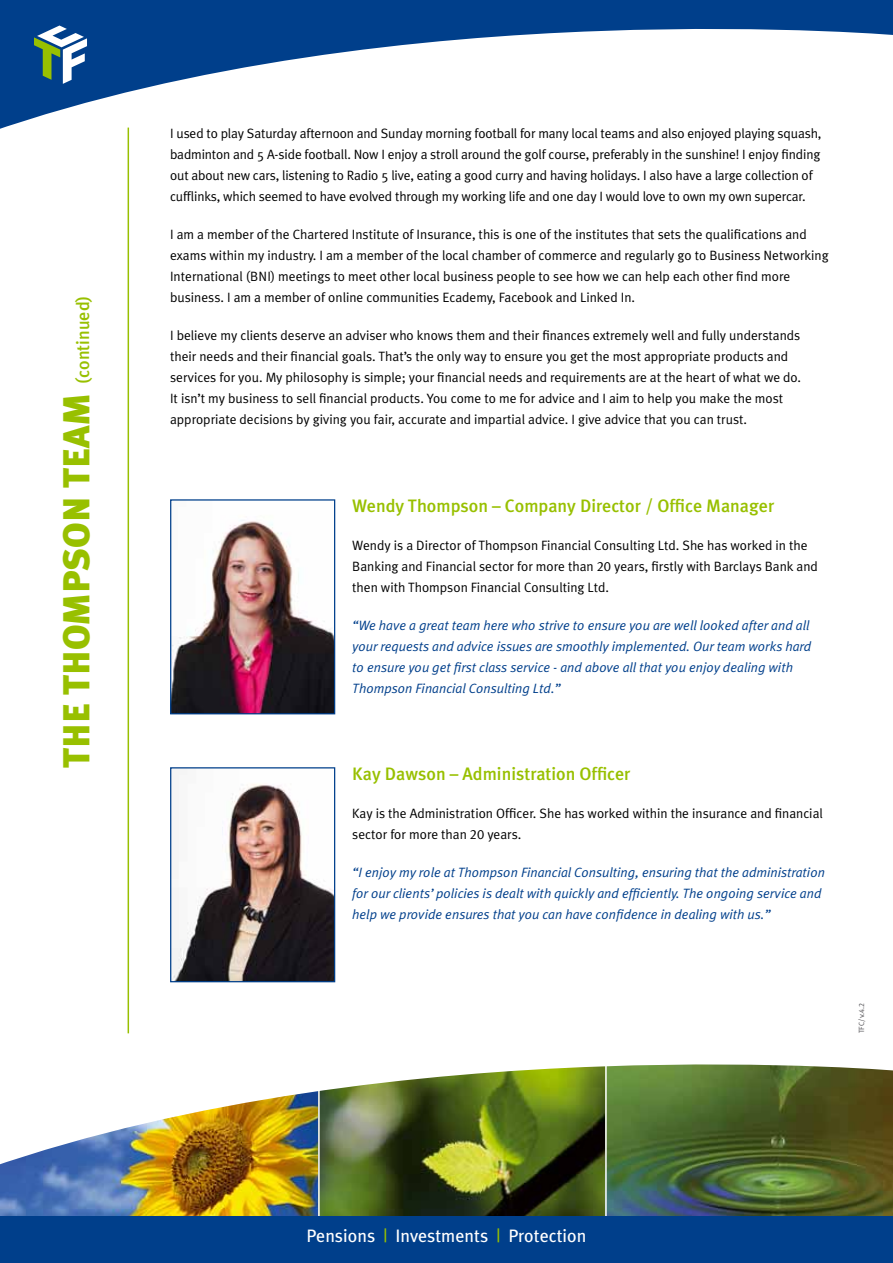
<style>
.page{position:relative;width:893px;height:1263px;background:#fff}
.page>*{position:absolute;margin:0;border:0;box-sizing:border-box;transform-origin:0 0}
.t1{font:900 37.5px "Meta Plus";color:#98c000}
.t2{font:500 18px "Meta Plus";color:#98c000}
.t3{font:18px "Meta Plus";color:#fff}
.t4{font:13.5px/21px "Meta Plus Normal";color:#000}
.t5{font:italic 13.5px/21px "Meta Plus Normal";color:#003f8b}
.t6{font:7.5px "Meta Plus Normal Caps";color:#504f53}
.s1{font-weight:500;font-size:18px}
.s2{font-family:"Meta Plus Normal Caps"}
.s3{color:#98c000}
</style>
<div class="page">
<img style="left:0;top:1168px;width:318px;height:48px">
<img style="left:320px;top:1168px;width:573px;height:48px">
<img style="left:0;top:1020px;width:893px;height:148px">
<hr style="left:318px;top:1070px;width:2px;height:193px;background:#fff">
<hr style="left:605px;top:1055px;width:2px;height:208px;background:#fff">
<svg style="left:0;top:0;width:893px;height:133px"></svg>
<svg style="left:34px;top:26px;width:53px;height:58px"></svg>
<div style="left:0;top:1216px;width:893px;height:47px;background:#003f8b"></div>
<hr style="left:128px;top:128px;width:1px;height:905px;background:#98c000">
<img style="left:172px;top:520px;width:161px;height:192px">
<div style="left:170px;top:499px;width:165px;height:215px;border:1px solid #003f8b"></div>
<img style="left:172px;top:784px;width:161px;height:196px">
<div style="left:170px;top:767px;width:165px;height:215px;border:1px solid #003f8b"></div>
<h1 class="t1" style="left:54px;top:768px;width:474px;rotate:-90deg">THE THOMPSON TEAM <span class="s1">(continued)</span></h1>
<p class="t4" style="left:170px;top:123px;width:653px">I used to play Saturday afternoon and Sunday morning football for many local teams and also enjoyed playing squash, badminton and 5 A-side football. Now I enjoy a stroll around the golf course, preferably in the sunshine! I enjoy finding out about new cars, listening to Radio 5 live, eating a good curry and having holidays. I also have a large collection of cufflinks, which seemed to have evolved through my working life and one day I would love to own my own supercar.</p>
<p class="t4" style="left:170px;top:224px;width:660px">I am a member of the Chartered Institute of Insurance, this is one of the institutes that sets the qualifications and exams within my industry. I am a member of the local chamber of commerce and regularly go to Business Networking International (BNI) meetings to meet other local business people to see how we can help each other find more business. I am a member of online communities Ecademy, Facebook and Linked In.</p>
<p class="t4" style="left:170px;top:325px;width:633px">I believe my clients deserve an adviser who knows them and their finances extremely well and fully understands their needs and their financial goals. That’s the only way to ensure you get the most appropriate products and services for you. My philosophy is simple; your financial needs and requirements are at the heart of what we do.<br>It isn’t my business to sell financial products. You come to me for advice and I aim to help you make the most appropriate decisions by giving you fair, accurate and impartial advice. I give advice that you can trust.</p>
<h2 class="t2" style="left:352px;top:495px;width:423px">Wendy Thompson – Company Director / Office Manager</h2>
<p class="t4" style="left:352px;top:534px;width:467px">Wendy is a Director of Thompson Financial Consulting Ltd. She has worked in the<br>Banking and Financial sector for more than <span class="s2">20</span> years, firstly with Barclays Bank and then with Thompson Financial Consulting Ltd.</p>
<p class="t5" style="left:352px;top:614px;width:461px">“We have a great team here who strive to ensure you are well looked after and all your requests and advice issues are smoothly implemented. Our team works hard to ensure you get first class service - and above all that you enjoy dealing with Thompson Financial Consulting Ltd.”</p>
<h2 class="t2" style="left:352px;top:764px;width:280px">Kay Dawson – Administration Officer</h2>
<p class="t4" style="left:352px;top:803px;width:472px">Kay is the Administration Officer. She has worked within the insurance and financial sector for more than <span class="s2">20</span> years.</p>
<p class="t5" style="left:352px;top:862px;width:474px">“I enjoy my role at Thompson Financial Consulting, ensuring that the administration for our clients’ policies is dealt with quickly and efficiently. The ongoing service and help we provide ensures that you can have confidence in dealing with us.”</p>
<p class="t6" style="left:857px;top:1033px;width:32px;rotate:-90deg">TFC/v.4.2</p>
<h2 class="t3" style="left:307px;top:1225px;width:281px">Pensions <span class="s3">|</span> Investments <span class="s3">|</span> Protection</h2>
</div>
